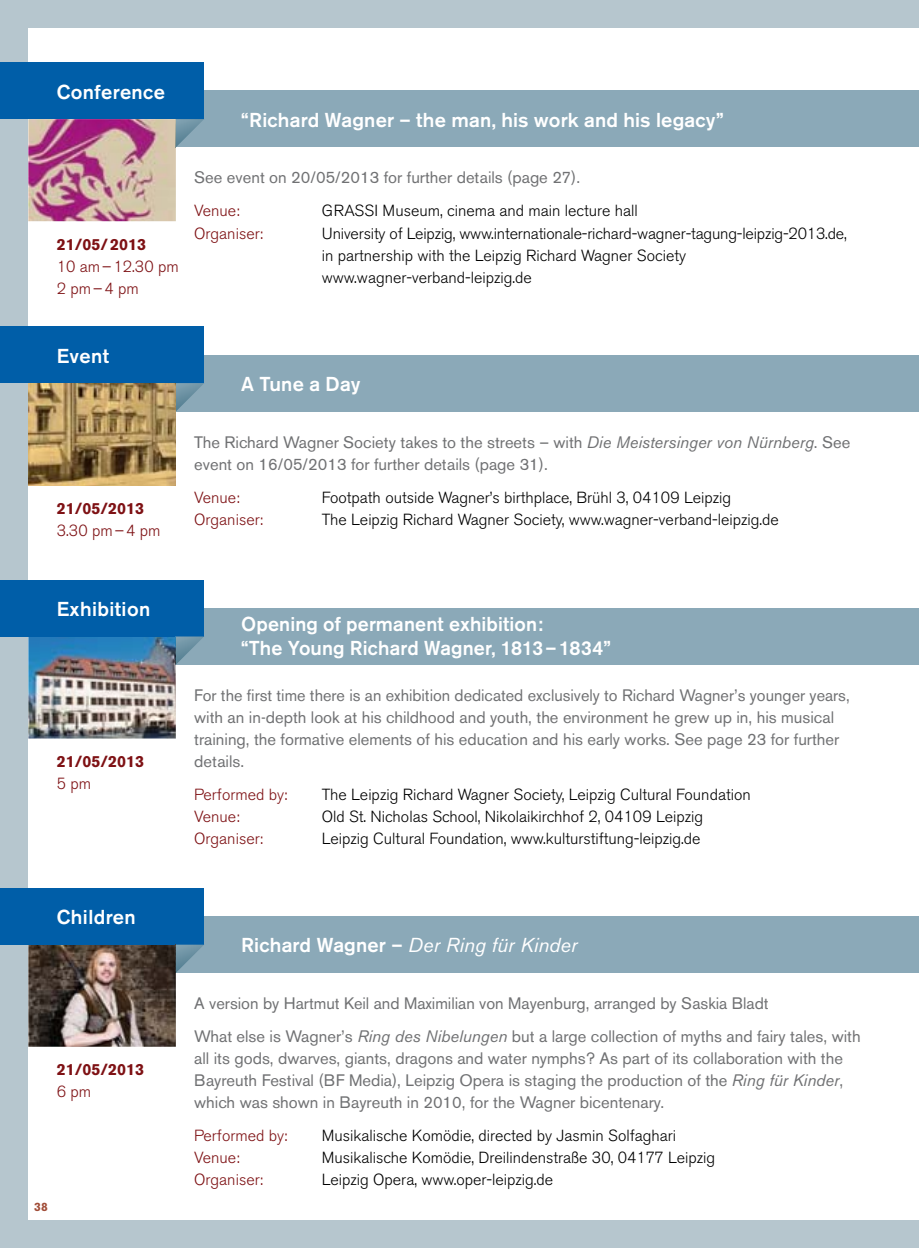
<style>
.page{position:relative;width:919px;height:1248px;background:#fff}
.page>*{position:absolute;margin:0;border:0;box-sizing:border-box;transform-origin:0 0}
.t1{font:500 20px/24px "Akzidenz Grotesk BE";letter-spacing:.01em;color:#fff}
.t2{font:italic 20px "Akzidenz Grotesk BE";letter-spacing:.005em;color:#fff}
.t3{font:16.4px/22px "Akzidenz Grotesk BE";color:#707173}
.t4{font:300 16px/22px "Akzidenz Grotesk BE";color:#000}
.t5{font:300 16px/22px "Akzidenz Grotesk BE";color:#7e1114}
.t6{font:700 16px "Akzidenz Grotesk BE";color:#7e1114}
.t7{font:700 12px "Akzidenz Grotesk BE";color:#a14d38}
.s1{font-style:italic}
.s2{font-weight:500;font-style:normal}
</style>
<div class="page">
<div style="left:0;top:0;width:918px;height:1247px;background:#b6c6ce"></div>
<div style="left:28px;top:28px;width:890px;height:1191px;background:#fff"></div>
<img style="left:28px;top:636px;width:148px;height:102px">
<div style="left:176px;top:355px;width:742px;height:56px;background:#8ba9b8"></div>
<div style="left:0;top:326px;width:204px;height:57px;background:#005ea8"></div>
<svg style="left:176px;top:383px;width:28px;height:28px"></svg>
<div style="left:176px;top:608px;width:742px;height:56px;background:#8ba9b8"></div>
<div style="left:0;top:579px;width:204px;height:57px;background:#005ea8"></div>
<svg style="left:176px;top:636px;width:28px;height:28px"></svg>
<img style="left:28px;top:944px;width:148px;height:102px">
<div style="left:176px;top:916px;width:742px;height:56px;background:#8ba9b8"></div>
<div style="left:0;top:887px;width:204px;height:57px;background:#005ea8"></div>
<svg style="left:176px;top:944px;width:28px;height:28px"></svg>
<img style="left:28px;top:383px;width:148px;height:102px">
<img style="left:28px;top:119px;width:148px;height:102px">
<div style="left:176px;top:91px;width:742px;height:56px;background:#8ba9b8"></div>
<div style="left:0;top:62px;width:204px;height:57px;background:#005ea8"></div>
<svg style="left:176px;top:119px;width:28px;height:28px"></svg>
<p class="t1" style="left:57px;top:81px;width:110px">Conference</p>
<p class="t6" style="left:57px;top:238px;width:91px">21/05/ 2013</p>
<p class="t5" style="left:57px;top:257px;width:123px">10 am – 12.30 pm<br>2 pm – 4 pm</p>
<p class="t1" style="left:241px;top:110px;width:484px">“Richard Wagner – the man, his work and his legacy”</p>
<p class="t3" style="left:194px;top:168px;width:387px">See event on 20/05/2013 for further details (page 27).</p>
<p class="t5" style="left:194px;top:202px;width:47px">Venue:</p>
<p class="t4" style="left:322px;top:202px;width:317px">GRASSI Museum, cinema and main lecture hall</p>
<p class="t5" style="left:194px;top:224px;width:70px">Organiser:</p>
<p class="t4" style="left:322px;top:224px;width:526px">University of Leipzig, www.internationale-richard-wagner-tagung-leipzig-2013.de, in partnership with the Leipzig Richard Wagner Society www.wagner-verband-leipzig.de</p>
<p class="t1" style="left:57px;top:345px;width:54px">Event</p>
<p class="t6" style="left:57px;top:502px;width:89px">21/05/2013</p>
<p class="t5" style="left:57px;top:521px;width:105px">3.30 pm – 4 pm</p>
<p class="t1" style="left:241px;top:373px;width:121px">A Tune a Day</p>
<p class="t3" style="left:194px;top:432px;width:657px">The Richard Wagner Society takes to the streets – with <span class="s1">Die Meistersinger von Nürnberg</span>. See event on 16/05/2013 for further details (page 31).</p>
<p class="t5" style="left:194px;top:488px;width:47px">Venue:</p>
<p class="t4" style="left:322px;top:488px;width:411px">Footpath outside Wagner’s birthplace, Brühl 3, 04109 Leipzig</p>
<p class="t5" style="left:194px;top:510px;width:70px">Organiser:</p>
<p class="t4" style="left:322px;top:510px;width:458px">The Leipzig Richard Wagner Society, www.wagner-verband-leipzig.de</p>
<p class="t1" style="left:57px;top:598px;width:95px">Exhibition</p>
<p class="t6" style="left:57px;top:755px;width:89px">21/05/2013</p>
<p class="t5" style="left:57px;top:774px;width:36px">5 pm</p>
<p class="t1" style="left:57px;top:906px;width:81px">Children</p>
<p class="t6" style="left:57px;top:1063px;width:89px">21/05/2013</p>
<p class="t5" style="left:57px;top:1082px;width:36px">6 pm</p>
<p class="t7" style="left:34px;top:1202px;width:15px">38</p>
<p class="t1" style="left:241px;top:613px;width:371px">Opening of permanent exhibition:<br>“The Young Richard Wagner, 1813 – 1834”</p>
<p class="t3" style="left:194px;top:685px;width:657px">For the first time there is an exhibition dedicated exclusively to Richard Wagner’s younger years, with an in-depth look at his childhood and youth, the environment he grew up in, his musical training, the formative elements of his education and his early works. See page 23 for further details.</p>
<p class="t5" style="left:194px;top:785px;width:95px">Performed by:</p>
<p class="t4" style="left:322px;top:785px;width:430px">The Leipzig Richard Wagner Society, Leipzig Cultural Foundation</p>
<p class="t5" style="left:194px;top:807px;width:47px">Venue:</p>
<p class="t4" style="left:322px;top:807px;width:383px">Old St. Nicholas School, Nikolaikirchhof 2, 04109 Leipzig</p>
<p class="t5" style="left:194px;top:829px;width:70px">Organiser:</p>
<p class="t4" style="left:322px;top:829px;width:380px">Leipzig Cultural Foundation, www.kulturstiftung-leipzig.de</p>
<p class="t2" style="left:241px;top:937px;width:338px"><span class="s2">Richard Wagner –</span> Der Ring für Kinder</p>
<p class="t3" style="left:194px;top:988px;width:667px;line-height:33px">A version by Hartmut Keil and Maximilian von Mayenburg, arranged by Saskia Bladt<br>What else is Wagner’s <span class="s1">Ring des Nibelungen</span> but a large collection of myths and fairy tales, with</p>
<p class="t3" style="left:194px;top:1048px;width:650px;text-align:justify">all its gods, dwarves, giants, dragons and water nymphs? As part of its collaboration with the Bayreuth Festival (BF Media), Leipzig Opera is staging the production of the <span class="s1">Ring für Kinder</span>, which was shown in Bayreuth in 2010, for the Wagner bicentenary.</p>
<p class="t5" style="left:194px;top:1126px;width:95px">Performed by:</p>
<p class="t4" style="left:322px;top:1126px;width:356px">Musikalische Komödie, directed by Jasmin Solfaghari</p>
<p class="t5" style="left:194px;top:1148px;width:47px">Venue:</p>
<p class="t4" style="left:322px;top:1148px;width:395px">Musikalische Komödie, Dreilindenstraße 30, 04177 Leipzig</p>
<p class="t5" style="left:194px;top:1170px;width:70px">Organiser:</p>
<p class="t4" style="left:322px;top:1170px;width:233px">Leipzig Opera, www.oper-leipzig.de</p>
</div>
